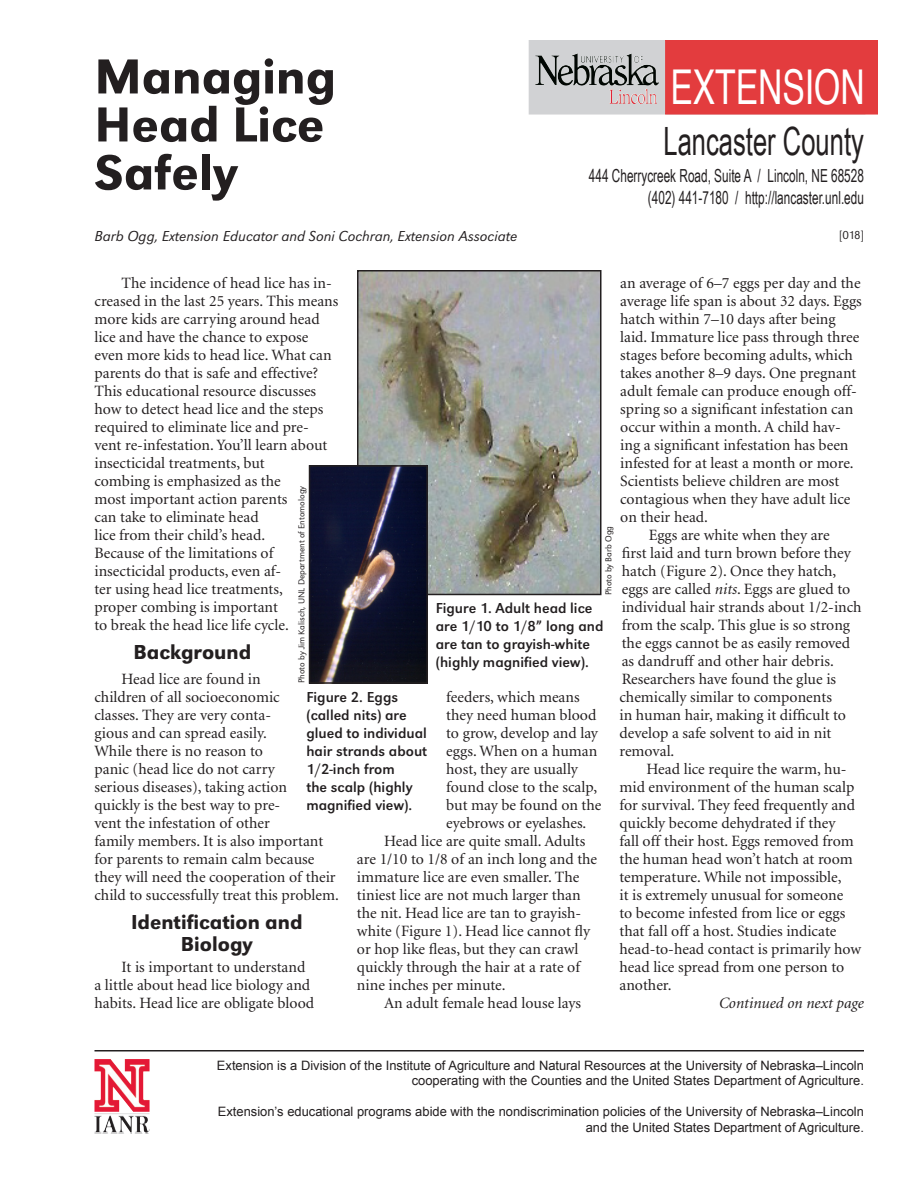
<style>
.page{position:relative;width:918px;height:1188px;background:#fff}
.page>*{position:absolute;margin:0;border:0;box-sizing:border-box;transform-origin:0 0}
.t1{font:500 51px/48px "URW Grotesk T";color:#231f20}
.t2{font:48px "Helvetica";color:#fff;scale:.7 1}
.t3{font:39px "Arial Narrow";color:#231f20;scale:.8 1}
.t4{font:500 21px/22.5px "URW Grotesk T";color:#231f20;text-align:center}
.t5{font:18px/21.6px "Arial Narrow";color:#231f20;text-align:right;scale:.8 1}
.t6{font:15.75px/18px "Minion";color:#231f20}
.t7{font:italic 15.75px "Minion";color:#231f20}
.t8{font:15px/18px "URW Grotesk T";color:#231f20}
.t9{font:italic 300 15px "URW Grotesk T";color:#231f20}
.t10{font:13.5px "Helvetica";color:#231f20}
.t11{font:12.9px/15.5px "Arial";color:#231f20;text-align:right}
.t12{font:300 12px "URW Grotesk T";color:#231f20}
.t13{font:300 9px "URW Grotesk T";color:#231f20}
.s1{font-style:italic}
</style>
<div class="page">
<svg style="left:529px;top:40px;width:349px;height:75px;background:#d96466"></svg>
<img style="left:581px;top:56px;width:76px;height:48px">
<img style="left:94px;top:1059px;width:56px;height:75px">
<hr style="left:94px;top:1050px;width:770px;height:2px;background:#231f20">
<img style="left:360px;top:273px;width:239px;height:319px">
<div style="left:357px;top:270px;width:245px;height:325px;border:2px solid #231f20"></div>
<img style="left:312px;top:468px;width:113px;height:213px">
<div style="left:309px;top:465px;width:119px;height:219px;border:2px solid #231f20"></div>
<h1 class="t1" style="left:94px;top:52px;width:243px">Managing<br>Head Lice<br>Safely</h1>
<h2 class="t2" style="left:670px;top:55px;width:279px">EXTENSION</h2>
<h3 class="t3" style="left:663px;top:112px;width:252px">Lancaster County</h3>
<p class="t5" style="left:589px;top:165px;width:345px">444 Cherrycreek Road, Suite A / Lincoln, NE 68528 (402) 441-7180 / http://lancaster.unl.edu</p>
<p class="t9" style="left:94px;top:227px;width:424px">Barb Ogg, Extension Educator and Soni Cochran, Extension Associate</p>
<p class="t12" style="left:839px;top:228px;width:26px">[018]</p>
<p class="t6" style="left:620px;top:275px;width:242px">an average of 6–7 eggs per day and the</p>
<p class="t6" style="left:620px;top:293px;width:243px">average life span is about 32 days. Eggs</p>
<p class="t6" style="left:620px;top:311px;width:217px">hatch within 7–10 days after being</p>
<p class="t6" style="left:620px;top:329px;width:241px">laid. Immature lice pass through three</p>
<p class="t6" style="left:620px;top:347px;width:234px">stages before becoming adults, which</p>
<p class="t6" style="left:620px;top:365px;width:238px">takes another 8–9 days. One pregnant</p>
<p class="t6" style="left:620px;top:383px;width:238px">adult female can produce enough off-</p>
<p class="t6" style="left:620px;top:401px;width:235px">spring so a significant infestation can</p>
<p class="t6" style="left:620px;top:419px;width:222px">occur within a month. A child hav-</p>
<p class="t6" style="left:620px;top:437px;width:230px">ing a significant infestation has been</p>
<p class="t6" style="left:620px;top:455px;width:235px">infested for at least a month or more.</p>
<p class="t6" style="left:620px;top:473px;width:221px">Scientists believe children are most</p>
<p class="t6" style="left:620px;top:491px;width:232px">contagious when they have adult lice</p>
<p class="t6" style="left:620px;top:509px;width:89px">on their head.</p>
<p class="t6" style="left:649px;top:527px;width:182px">Eggs are white when they are</p>
<p class="t6" style="left:622px;top:545px;width:231px">first laid and turn brown before they</p>
<p class="t6" style="left:622px;top:563px;width:216px">hatch (Figure 2). Once they hatch,</p>
<p class="t6" style="left:622px;top:581px;width:230px">eggs are called <span class="s1">nits</span>. Eggs are glued to</p>
<p class="t6" style="left:622px;top:599px;width:241px">individual hair strands about 1/2-inch</p>
<p class="t6" style="left:622px;top:617px;width:230px">from the scalp. This glue is so strong</p>
<p class="t6" style="left:622px;top:635px;width:230px">the eggs cannot be as easily removed</p>
<p class="t6" style="left:622px;top:653px;width:214px">as dandruff and other hair debris.</p>
<p class="t6" style="left:622px;top:671px;width:216px">Researchers have found the glue is</p>
<p class="t6" style="left:620px;top:689px;width:214px">chemically similar to components</p>
<p class="t6" style="left:620px;top:707px;width:228px">in human hair, making it difficult to</p>
<p class="t6" style="left:620px;top:725px;width:214px">develop a safe solvent to aid in nit</p>
<p class="t6" style="left:620px;top:743px;width:56px">removal.</p>
<p class="t6" style="left:647px;top:761px;width:202px">Head lice require the warm, hu-</p>
<p class="t6" style="left:620px;top:779px;width:236px">mid environment of the human scalp</p>
<p class="t6" style="left:620px;top:797px;width:237px">for survival. They feed frequently and</p>
<p class="t6" style="left:620px;top:815px;width:218px">quickly become dehydrated if they</p>
<p class="t6" style="left:620px;top:833px;width:236px">fall off their host. Eggs removed from</p>
<p class="t6" style="left:620px;top:851px;width:235px">the human head won’t hatch at room</p>
<p class="t6" style="left:620px;top:869px;width:224px">temperature. While not impossible,</p>
<p class="t6" style="left:620px;top:887px;width:226px">it is extremely unusual for someone</p>
<p class="t6" style="left:620px;top:905px;width:227px">to become infested from lice or eggs</p>
<p class="t6" style="left:620px;top:923px;width:218px">that fall off a host. Studies indicate</p>
<p class="t6" style="left:620px;top:941px;width:243px">head-to-head contact is primarily how</p>
<p class="t6" style="left:620px;top:959px;width:226px">head lice spread from one person to</p>
<p class="t6" style="left:620px;top:977px;width:54px">another.</p>
<p class="t6" style="left:94px;top:275px;width:246px;text-indent:27px">The incidence of head lice has in&shy;creased in the last 25 years. This means more kids are carrying around head lice and have the chance to expose even more kids to head lice. What can parents do that is safe and effective?<br>This educational resource discusses how to detect head lice and the steps required to eliminate lice and pre&shy;vent re-infestation. You’ll learn about insecticidal treatments, but<br>combing is emphasized as the<br>most important action parents<br>can take to eliminate head<br>lice from their child’s head.<br>Because of the limitations of insecticidal products, even af-<br>ter using head lice treatments,<br>proper combing is important<br>to break the head lice life cycle.</p>
<h3 class="t4" style="left:134px;top:641px;width:119px">Background</h3>
<p class="t6" style="left:94px;top:671px;width:246px;text-indent:27px">Head lice are found in<br>children of all socioeconomic<br>classes. They are very conta-<br>gious and can spread easily.<br>While there is no reason to<br>panic (head lice do not carry<br>serious diseases), taking action<br>quickly is the best way to pre-<br>vent the infestation of other<br>family members. It is also important for parents to remain calm because they will need the cooperation of their child to successfully treat this problem.</p>
<h3 class="t4" style="left:131px;top:911px;width:173px">Identification and<br>Biology</h3>
<p class="t6" style="left:94px;top:959px;width:221px;text-indent:27px">It is important to understand a little about head lice biology and habits. Head lice are obligate blood</p>
<p class="t13" style="left:296px;top:683px;width:199px;rotate:-90deg">Photo by Jim Kalisch, UNL Department of Entomology</p>
<p class="t13" style="left:603px;top:595px;width:71px;rotate:-90deg">Photo by Barb Ogg</p>
<p class="t8" style="left:436px;top:599px;width:169px">Figure 1. Adult head lice are 1/10 to 1/8” long and are tan to grayish-white (highly magnified view).</p>
<p class="t6" style="left:446px;top:689px;width:135px">feeders, which means</p>
<p class="t6" style="left:446px;top:707px;width:152px">they need human blood</p>
<p class="t6" style="left:446px;top:725px;width:153px">to grow, develop and lay</p>
<p class="t6" style="left:446px;top:743px;width:153px">eggs. When on a human</p>
<p class="t6" style="left:446px;top:761px;width:133px">host, they are usually</p>
<p class="t6" style="left:446px;top:779px;width:152px">found close to the scalp,</p>
<p class="t6" style="left:446px;top:797px;width:157px">but may be found on the</p>
<p class="t6" style="left:446px;top:815px;width:142px">eyebrows or eyelashes.</p>
<p class="t6" style="left:384px;top:833px;width:203px">Head lice are quite small. Adults</p>
<p class="t6" style="left:357px;top:851px;width:242px">are 1/10 to 1/8 of an inch long and the</p>
<p class="t6" style="left:357px;top:869px;width:224px">immature lice are even smaller. The</p>
<p class="t6" style="left:357px;top:887px;width:225px">tiniest lice are not much larger than</p>
<p class="t6" style="left:357px;top:905px;width:226px">the nit. Head lice are tan to grayish-</p>
<p class="t6" style="left:357px;top:923px;width:235px">white (Figure 1). Head lice cannot fly</p>
<p class="t6" style="left:357px;top:941px;width:223px">or hop like fleas, but they can crawl</p>
<p class="t6" style="left:357px;top:959px;width:225px">quickly through the hair at a rate of</p>
<p class="t6" style="left:357px;top:977px;width:150px">nine inches per minute.</p>
<p class="t6" style="left:384px;top:995px;width:199px">An adult female head louse lays</p>
<p class="t8" style="left:306px;top:688px;width:122px">Figure 2. Eggs (called nits) are glued to individual hair strands about<br>1/2-inch from<br>the scalp (highly magnified view).</p>
<p class="t7" style="left:719px;top:995px;width:146px">Continued on next page</p>
<p class="t10" style="left:391px;top:1054px;width:474px">cooperating with the Counties and the United States Department of Agriculture.</p>
<p class="t11" style="left:217px;top:1058px;width:649px">Extension is a Division of the Institute of Agriculture and Natural Resources at the University of Nebraska–Lincoln cooperating with the Counties and the United States Department of Agriculture.</p>
<p class="t11" style="left:218px;top:1104px;width:648px">Extension’s educational programs abide with the nondiscrimination policies of the University of Nebraska–Lincoln and the United States Department of Agriculture.</p>
<p class="t10" style="left:346px;top:1103px;width:519px">of the University of Nebraska–Lincoln and the United States Department of Agriculture.</p>
</div>
